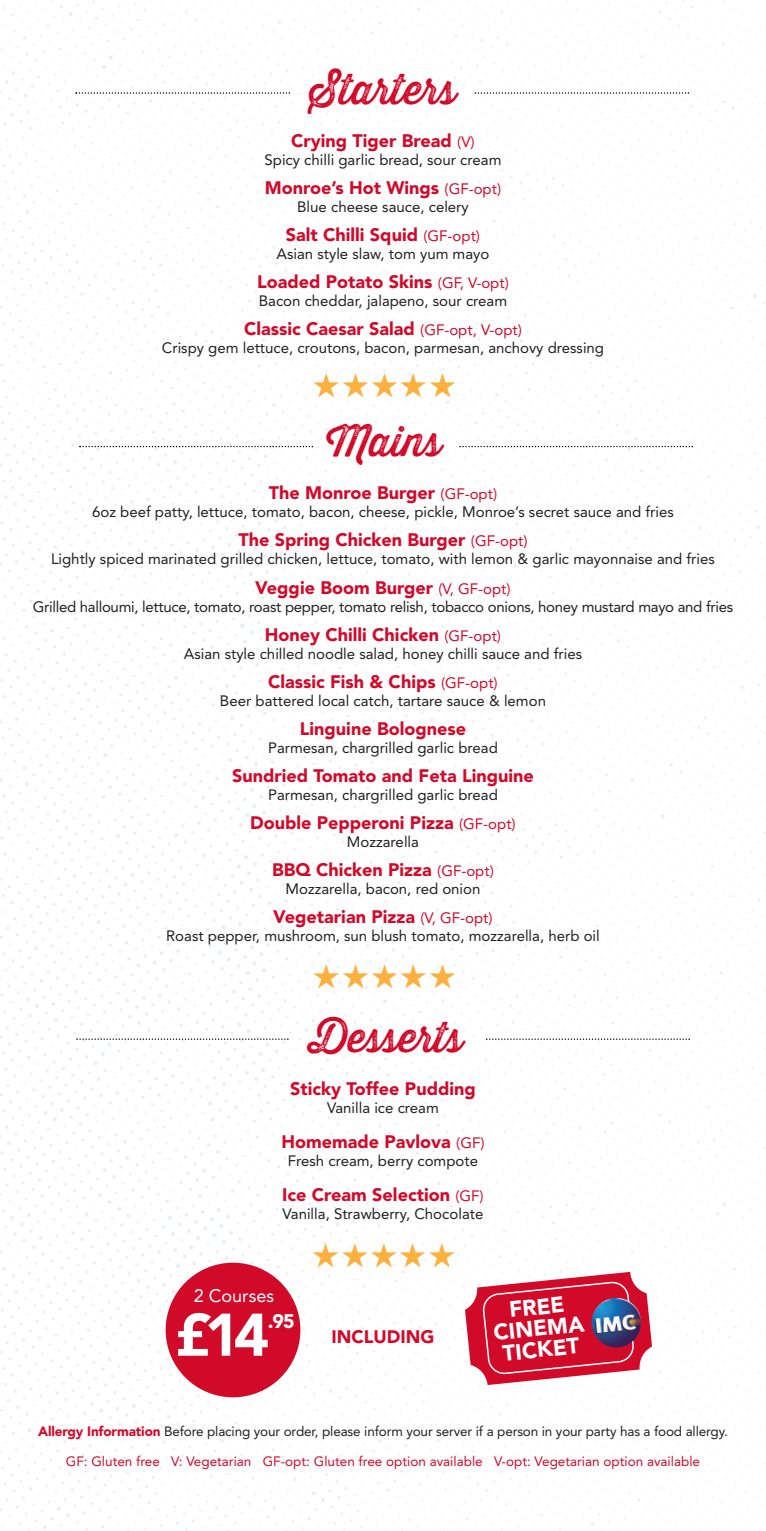
<style>
.page{position:relative;width:766px;height:1531px;background:#fff}
.page>*{position:absolute;margin:0;border:0;box-sizing:border-box;transform-origin:0 0}
.t1{font:900 59.4px "Avenir";color:#fff}
.t2{font:42px "Thirsty Rough Reg Two";color:#d20a2a}
.t3{font:33.9px "Zapf Dingbats ITC";color:#fbb03f}
.t4{font:900 22.05px/21.1px "Avenir";color:#fff;text-align:center}
.t5{font:900 19.5px "Avenir";color:#fff}
.t6{font:900 18px "Avenir";color:#d20a2a}
.t7{font:18px "Avenir";color:#fff}
.t8{font:15px "Avenir";color:#231f20}
.t9{font:15px "Avenir";letter-spacing:-.02em;color:#231f20}
.t10{font:13.5px "Avenir";letter-spacing:-.01em;color:#231f20}
.t11{font:13.5px "Avenir";color:#d20a2a}
.s1{font-weight:400;font-size:15px}
.s2{font-weight:900;color:#d20a2a}
</style>
<div class="page">
<img style="left:0;top:0;width:765px;height:1531px">
<svg style="left:79px;top:446px;width:234px;height:1px"></svg>
<svg style="left:459px;top:446px;width:233px;height:1px"></svg>
<svg style="left:75px;top:92px;width:215px;height:2px"></svg>
<svg style="left:474px;top:92px;width:215px;height:2px"></svg>
<svg style="left:76px;top:1038px;width:212px;height:2px"></svg>
<svg style="left:486px;top:1038px;width:203px;height:2px"></svg>
<div style="left:166px;top:1262px;width:134px;height:135px;background:#d20a2a;border-radius:50%"></div>
<svg style="left:465px;top:1272px;width:186px;height:113px"></svg>
<img style="left:590px;top:1296px;width:52px;height:52px">
<h2 class="t2" style="left:309px;top:67px;width:148px">Starters</h2>
<p class="t6" style="left:291px;top:125px;width:185px">Crying Tiger Bread <span class="s1">(V)</span></p>
<p class="t8" style="left:264px;top:147px;width:238px">Spicy chilli garlic bread, sour cream</p>
<p class="t6" style="left:265px;top:172px;width:238px">Monroe’s Hot Wings <span class="s1">(GF-opt)</span></p>
<p class="t8" style="left:297px;top:195px;width:173px">Blue cheese sauce, celery</p>
<p class="t6" style="left:286px;top:219px;width:196px">Salt Chilli Squid <span class="s1">(GF-opt)</span></p>
<p class="t8" style="left:276px;top:242px;width:214px">Asian style slaw, tom yum mayo</p>
<p class="t6" style="left:257px;top:266px;width:253px">Loaded Potato Skins <span class="s1">(GF, V-opt)</span></p>
<p class="t8" style="left:259px;top:289px;width:250px">Bacon cheddar, jalapeno, sour cream</p>
<p class="t6" style="left:244px;top:313px;width:279px">Classic Caesar Salad <span class="s1">(GF-opt, V-opt)</span></p>
<p class="t8" style="left:162px;top:336px;width:443px">Crispy gem lettuce, croutons, bacon, parmesan, anchovy dressing</p>
<h3 class="t3" style="left:312px;top:365px;width:146px">★★★★★</h3>
<h2 class="t2" style="left:326px;top:420px;width:117px">Mains</h2>
<p class="t6" style="left:269px;top:478px;width:230px">The Monroe Burger <span class="s1">(GF-opt)</span></p>
<p class="t8" style="left:92px;top:500px;width:583px">6oz beef patty, lettuce, tomato, bacon, cheese, pickle, Monroe’s secret sauce and fries</p>
<p class="t6" style="left:238px;top:525px;width:291px">The Spring Chicken Burger <span class="s1">(GF-opt)</span></p>
<p class="t8" style="left:51px;top:547px;width:665px">Lightly spiced marinated grilled chicken, lettuce, tomato, with lemon &amp; garlic mayonnaise and fries</p>
<p class="t6" style="left:255px;top:572px;width:257px">Veggie Boom Burger <span class="s1">(V, GF-opt)</span></p>
<p class="t9" style="left:33px;top:594px;width:701px">Grilled halloumi, lettuce, tomato, roast pepper, tomato relish, tobacco onions, honey mustard mayo and fries</p>
<p class="t6" style="left:265px;top:619px;width:238px">Honey Chilli Chicken <span class="s1">(GF-opt)</span></p>
<p class="t8" style="left:184px;top:641px;width:399px">Asian style chilled noodle salad, honey chilli sauce and fries</p>
<p class="t6" style="left:268px;top:666px;width:231px">Classic Fish &amp; Chips <span class="s1">(GF-opt)</span></p>
<p class="t8" style="left:220px;top:688px;width:327px">Beer battered local catch, tartare sauce &amp; lemon</p>
<p class="t6" style="left:300px;top:713px;width:167px">Linguine Bolognese</p>
<p class="t8" style="left:268px;top:735px;width:231px">Parmesan, chargrilled garlic bread</p>
<p class="t6" style="left:232px;top:760px;width:303px">Sundried Tomato and Feta Linguine</p>
<p class="t8" style="left:268px;top:783px;width:231px">Parmesan, chargrilled garlic bread</p>
<p class="t6" style="left:250px;top:807px;width:267px">Double Pepperoni Pizza <span class="s1">(GF-opt)</span></p>
<p class="t8" style="left:347px;top:830px;width:73px">Mozzarella</p>
<p class="t6" style="left:272px;top:854px;width:223px">BBQ Chicken Pizza <span class="s1">(GF-opt)</span></p>
<p class="t8" style="left:285px;top:877px;width:196px">Mozzarella, bacon, red onion</p>
<p class="t6" style="left:273px;top:901px;width:221px">Vegetarian Pizza <span class="s1">(V, GF-opt)</span></p>
<p class="t8" style="left:166px;top:924px;width:435px">Roast pepper, mushroom, sun blush tomato, mozzarella, herb oil</p>
<h3 class="t3" style="left:312px;top:957px;width:146px">★★★★★</h3>
<h2 class="t2" style="left:308px;top:1015px;width:156px">Desserts</h2>
<p class="t6" style="left:290px;top:1073px;width:187px">Sticky Toffee Pudding</p>
<p class="t8" style="left:327px;top:1095px;width:113px">Vanilla ice cream</p>
<p class="t6" style="left:281px;top:1126px;width:204px">Homemade Pavlova <span class="s1">(GF)</span></p>
<p class="t8" style="left:288px;top:1149px;width:192px">Fresh cream, berry compote</p>
<p class="t6" style="left:282px;top:1179px;width:203px">Ice Cream Selection <span class="s1">(GF)</span></p>
<p class="t8" style="left:282px;top:1202px;width:202px">Vanilla, Strawberry, Chocolate</p>
<p class="t7" style="left:194px;top:1281px;width:82px">2 Courses</p>
<h1 class="t1" style="left:175px;top:1284px;width:95px">£14</h1>
<h3 class="t5" style="left:268px;top:1305px;width:28px">.95</h3>
<h3 class="t3" style="left:311px;top:1236px;width:146px">★★★★★</h3>
<p class="t6" style="left:331px;top:1321px;width:104px">INCLUDING</p>
<h3 class="t4" style="left:490px;top:1300px;width:92px;rotate:-6deg">FREE<br>CINEMA<br>TICKET</h3>
<p class="t10" style="left:38px;top:1420px;width:691px"><span class="s2">Allergy Information</span> Before placing your order, please inform your server if a person in your party has a food allergy.</p>
<p class="t11" style="left:66px;top:1450px;width:635px">GF: Gluten free V: Vegetarian GF-opt: Gluten free option available V-opt: Vegetarian option available</p>
</div>
